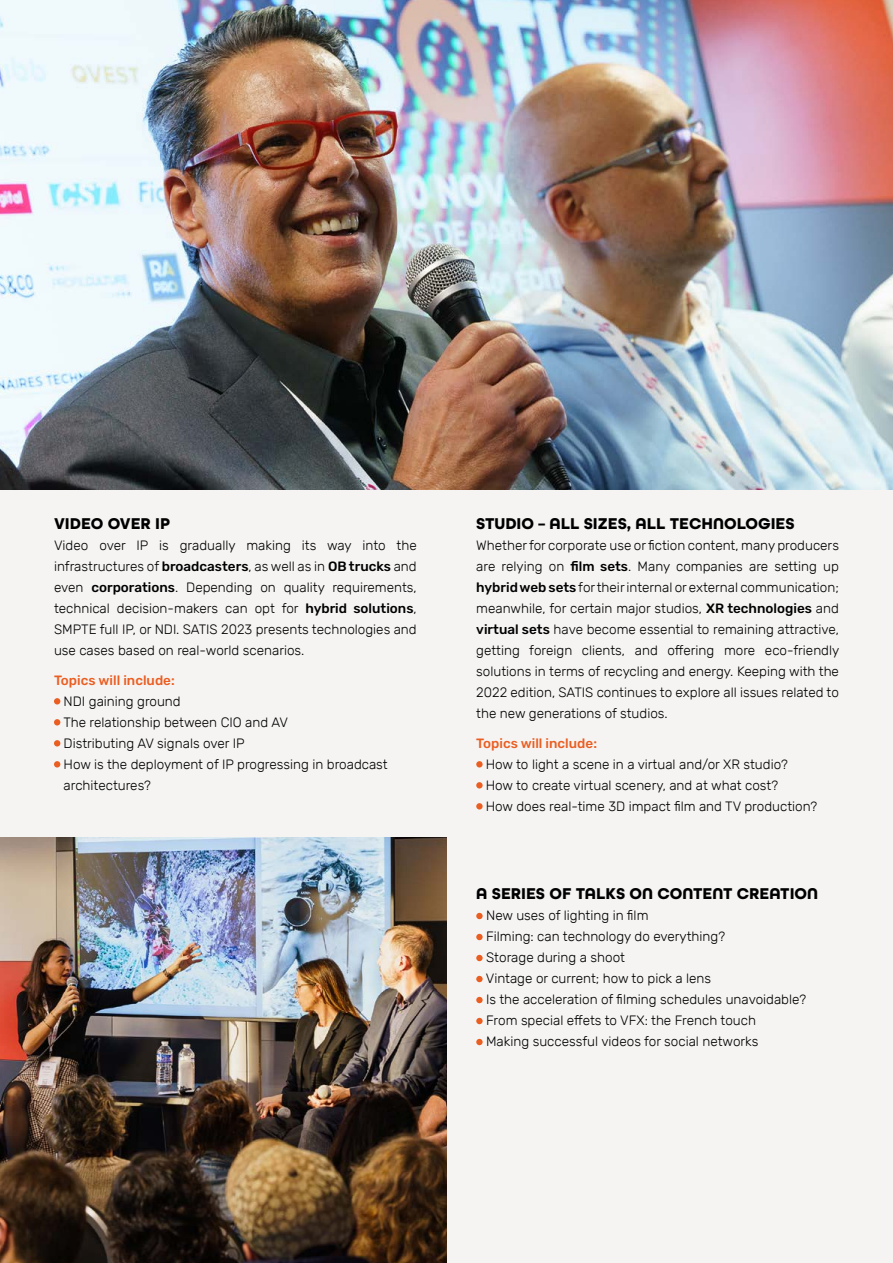
<style>
.page{position:relative;width:893px;height:1263px;background:#f5f4f3}
.page>*{position:absolute;margin:0;border:0;box-sizing:border-box;transform-origin:0 0}
.t1{font:700 16.5px "All Round Gothic";color:#000}
.t2{font:300 13.5px/21px "Rubik";color:#000}
.t3{font:500 13.5px "Rubik";color:#eb5e21}
.s1{font-weight:500}
</style>
<div class="page">
<img style="left:0;top:838px;width:446px;height:425px">
<img style="left:0;top:0;width:893px;height:489px">
<svg style="left:54px;top:698px;width:6px;height:6px"></svg>
<svg style="left:54px;top:719px;width:6px;height:6px"></svg>
<svg style="left:54px;top:740px;width:6px;height:6px"></svg>
<svg style="left:54px;top:761px;width:6px;height:6px"></svg>
<div style="left:476px;top:761px;width:7px;height:6px;background:#eb5e21;border-radius:50%"></div>
<div style="left:476px;top:782px;width:7px;height:6px;background:#eb5e21;border-radius:50%"></div>
<div style="left:476px;top:803px;width:7px;height:6px;background:#eb5e21;border-radius:50%"></div>
<div style="left:476px;top:913px;width:7px;height:6px;background:#eb5e21;border-radius:50%"></div>
<div style="left:476px;top:934px;width:7px;height:6px;background:#eb5e21;border-radius:50%"></div>
<div style="left:476px;top:955px;width:7px;height:6px;background:#eb5e21;border-radius:50%"></div>
<div style="left:476px;top:976px;width:7px;height:6px;background:#eb5e21;border-radius:50%"></div>
<div style="left:476px;top:997px;width:7px;height:6px;background:#eb5e21;border-radius:50%"></div>
<div style="left:476px;top:1018px;width:7px;height:6px;background:#eb5e21;border-radius:50%"></div>
<div style="left:476px;top:1039px;width:7px;height:6px;background:#eb5e21;border-radius:50%"></div>
<p class="t1" style="left:54px;top:514px;width:117px">VIDEO OVER IP</p>
<p class="t2" style="left:54px;top:535px;width:364px;text-align:justify">Video over IP is gradually making its way into the infrastructures of <span class="s1">broadcasters</span>, as well as in <span class="s1">OB trucks</span> and even <span class="s1">corporations</span>. Depending on quality requirements, technical decision-makers can opt for <span class="s1">hybrid solutions</span>, SMPTE full IP, or NDI. SATIS 2023 presents technologies and use cases based on real-world scenarios.</p>
<p class="t3" style="left:54px;top:672px;width:122px">Topics will include:</p>
<p class="t2" style="left:64px;top:691px;width:326px">NDI gaining ground<br>The relationship between CIO and AV<br>Distributing AV signals over IP<br>How is the deployment of IP progressing in broadcast architectures?</p>
<p class="t1" style="left:476px;top:514px;width:320px">STUDIO – ALL SIZES, ALL TECHNOLOGIES</p>
<p class="t2" style="left:476px;top:535px;width:365px;text-align:justify">Whether for corporate use or fiction content, many producers are relying on <span class="s1">film sets</span>. Many companies are setting up <span class="s1">hybrid web sets</span> for their internal or external communication; meanwhile, for certain major studios, <span class="s1">XR technologies</span> and <span class="s1">virtual sets</span> have become essential to remaining attractive, getting foreign clients, and offering more eco-friendly solutions in terms of recycling and energy. Keeping with the 2022 edition, SATIS continues to explore all issues related to the new generations of studios.</p>
<p class="t3" style="left:476px;top:735px;width:122px">Topics will include:</p>
<p class="t2" style="left:486px;top:754px;width:333px">How to light a scene in a virtual and/or XR studio?<br>How to create virtual scenery, and at what cost?<br>How does real-time 3D impact film and TV production?</p>
<p class="t1" style="left:476px;top:884px;width:343px">A SERIES OF TALKS ON CONTENT CREATION</p>
<p class="t2" style="left:486px;top:905px;width:322px">New uses of lighting in film<br>Filming: can technology do everything?<br>Storage during a shoot<br>Vintage or current; how to pick a lens<br>Is the acceleration of filming schedules unavoidable?<br>From special effets to VFX: the French touch<br>Making successful videos for social networks</p>
</div>
